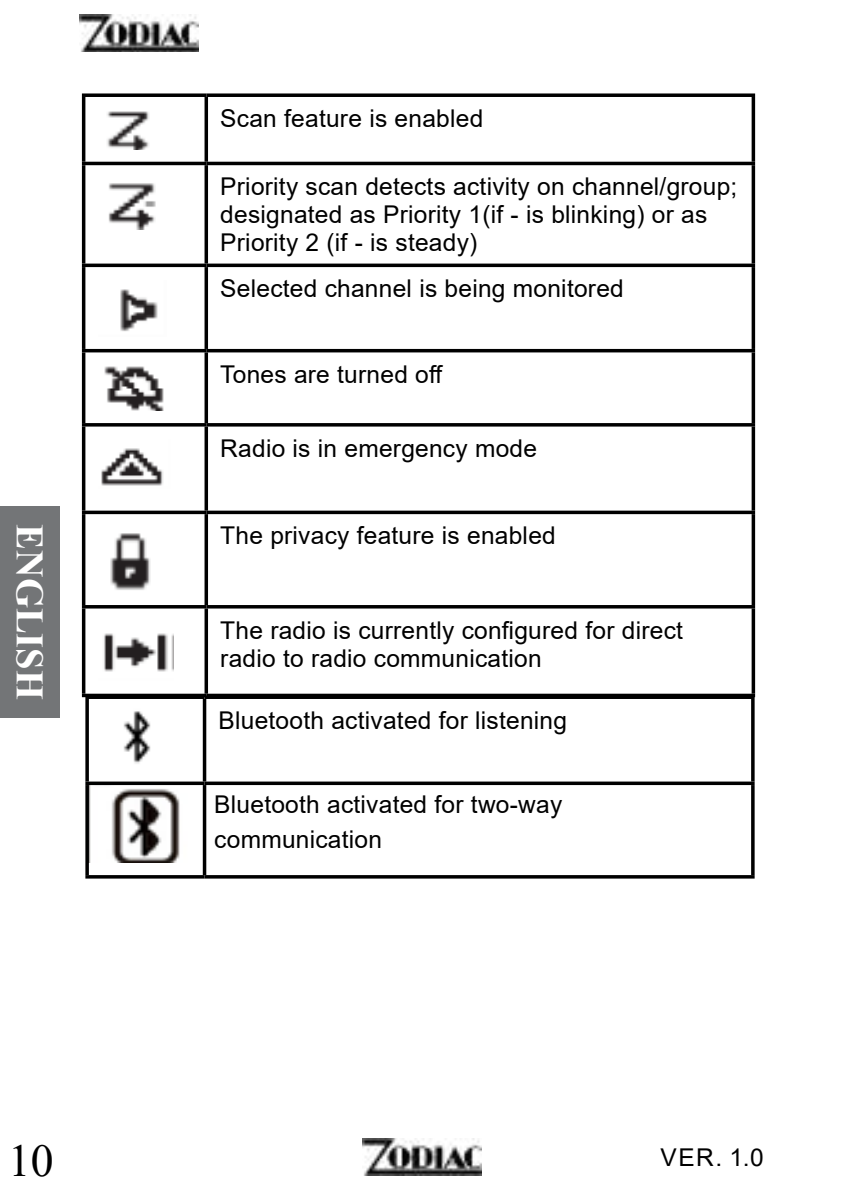
<style>
.page{position:relative;width:844px;height:1191px;background:#fff}
.page>*{position:absolute;margin:0;border:0;box-sizing:border-box;transform-origin:0 0}
.t1{font:45.5px "Times New Roman";color:#000}
.t2{font:700 38.5px "Times New Roman";color:#fff}
.t3{font:24.5px/28px "Arial";letter-spacing:.01em;color:#000}
</style>
<div class="page">
<img style="left:362px;top:1138px;width:119px;height:37px">
<div style="left:0;top:506px;width:60px;height:212px;background:#737577"></div>
<img style="left:79px;top:15px;width:119px;height:37px">
<svg style="left:82px;top:93px;width:124px;height:4px"></svg>
<hr style="left:82px;top:97px;width:3px;height:65px;background:#000">
<svg style="left:206px;top:93px;width:549px;height:4px;background:#1f1f1f"></svg>
<svg style="left:204px;top:97px;width:4px;height:65px"></svg>
<svg style="left:751px;top:97px;width:4px;height:65px"></svg>
<hr style="left:82px;top:162px;width:124px;height:3px;background:#000">
<hr style="left:82px;top:165px;width:3px;height:98px;background:#000">
<hr style="left:206px;top:162px;width:549px;height:3px;background:#000">
<svg style="left:204px;top:165px;width:4px;height:98px"></svg>
<svg style="left:751px;top:165px;width:4px;height:98px"></svg>
<svg style="left:82px;top:263px;width:124px;height:4px"></svg>
<hr style="left:82px;top:267px;width:3px;height:82px;background:#000">
<svg style="left:206px;top:263px;width:549px;height:4px;background:#242424"></svg>
<svg style="left:204px;top:267px;width:4px;height:82px"></svg>
<svg style="left:751px;top:267px;width:4px;height:82px"></svg>
<hr style="left:82px;top:349px;width:124px;height:3px;background:#000">
<hr style="left:82px;top:352px;width:3px;height:71px;background:#000">
<hr style="left:206px;top:349px;width:549px;height:3px;background:#000">
<svg style="left:204px;top:352px;width:4px;height:71px"></svg>
<svg style="left:751px;top:352px;width:4px;height:71px"></svg>
<hr style="left:82px;top:423px;width:124px;height:3px;background:#000">
<hr style="left:82px;top:426px;width:3px;height:84px;background:#000">
<hr style="left:206px;top:423px;width:549px;height:3px;background:#000">
<svg style="left:204px;top:426px;width:4px;height:84px"></svg>
<svg style="left:751px;top:426px;width:4px;height:84px"></svg>
<svg style="left:82px;top:510px;width:124px;height:4px"></svg>
<hr style="left:82px;top:514px;width:3px;height:91px;background:#000">
<svg style="left:206px;top:510px;width:549px;height:4px;background:#282828"></svg>
<svg style="left:204px;top:514px;width:4px;height:91px"></svg>
<svg style="left:751px;top:514px;width:4px;height:91px"></svg>
<hr style="left:82px;top:605px;width:124px;height:3px;background:#000">
<hr style="left:82px;top:608px;width:3px;height:85px;background:#000">
<hr style="left:206px;top:605px;width:549px;height:3px;background:#000">
<svg style="left:204px;top:608px;width:4px;height:85px"></svg>
<svg style="left:751px;top:608px;width:4px;height:85px"></svg>
<svg style="left:82px;top:693px;width:124px;height:4px"></svg>
<svg style="left:206px;top:693px;width:549px;height:4px"></svg>
<img style="left:107px;top:111px;width:43px;height:38px">
<img style="left:108px;top:183px;width:48px;height:47px">
<img style="left:120px;top:289px;width:38px;height:43px">
<img style="left:104px;top:366px;width:60px;height:45px">
<img style="left:101px;top:448px;width:62px;height:38px">
<img style="left:110px;top:533px;width:41px;height:57px">
<img style="left:104px;top:633px;width:69px;height:39px">
<img style="left:89px;top:785px;width:104px;height:77px">
<hr style="left:85px;top:695px;width:119px;height:4px;background:#000">
<svg style="left:85px;top:699px;width:4px;height:82px"></svg>
<hr style="left:204px;top:695px;width:550px;height:4px;background:#000">
<hr style="left:203px;top:699px;width:3px;height:82px;background:#000">
<hr style="left:751px;top:699px;width:3px;height:82px;background:#000">
<svg style="left:85px;top:781px;width:119px;height:4px"></svg>
<svg style="left:85px;top:785px;width:4px;height:90px"></svg>
<svg style="left:204px;top:781px;width:550px;height:4px;background:#232323"></svg>
<hr style="left:203px;top:785px;width:3px;height:90px;background:#000">
<hr style="left:751px;top:785px;width:3px;height:90px;background:#000">
<hr style="left:85px;top:875px;width:119px;height:3px;background:#000">
<hr style="left:204px;top:875px;width:550px;height:3px;background:#000">
<img style="left:123px;top:711px;width:28px;height:53px">
<p class="t3" style="left:220px;top:104px;width:264px">Scan feature is enabled</p>
<p class="t3" style="left:220px;top:172px;width:518px">Priority scan detects activity on channel/group; designated as Priority 1(if - is blinking) or as<br>Priority 2 (if - is steady)</p>
<p class="t3" style="left:220px;top:274px;width:405px">Selected channel is being monitored</p>
<p class="t3" style="left:220px;top:360px;width:224px">Tones are turned off</p>
<h2 class="t2" style="left:57px;top:524px;width:177px;rotate:90deg">ENGLISH</h2>
<p class="t3" style="left:220px;top:434px;width:318px">Radio is in emergency mode</p>
<p class="t3" style="left:220px;top:521px;width:337px">The privacy feature is enabled</p>
<p class="t3" style="left:220px;top:616px;width:464px">The radio is currently configured for direct radio to radio communication</p>
<p class="t3" style="left:218px;top:706px;width:350px">Bluetooth activated for listening</p>
<p class="t3" style="left:214px;top:787px;width:349px;line-height:35px">Bluetooth activated for two-way communication</p>
<h1 class="t1" style="left:8px;top:1129px;width:47px">10</h1>
<p class="t3" style="left:660px;top:1143px;width:105px">VER. 1.0</p>
</div>
